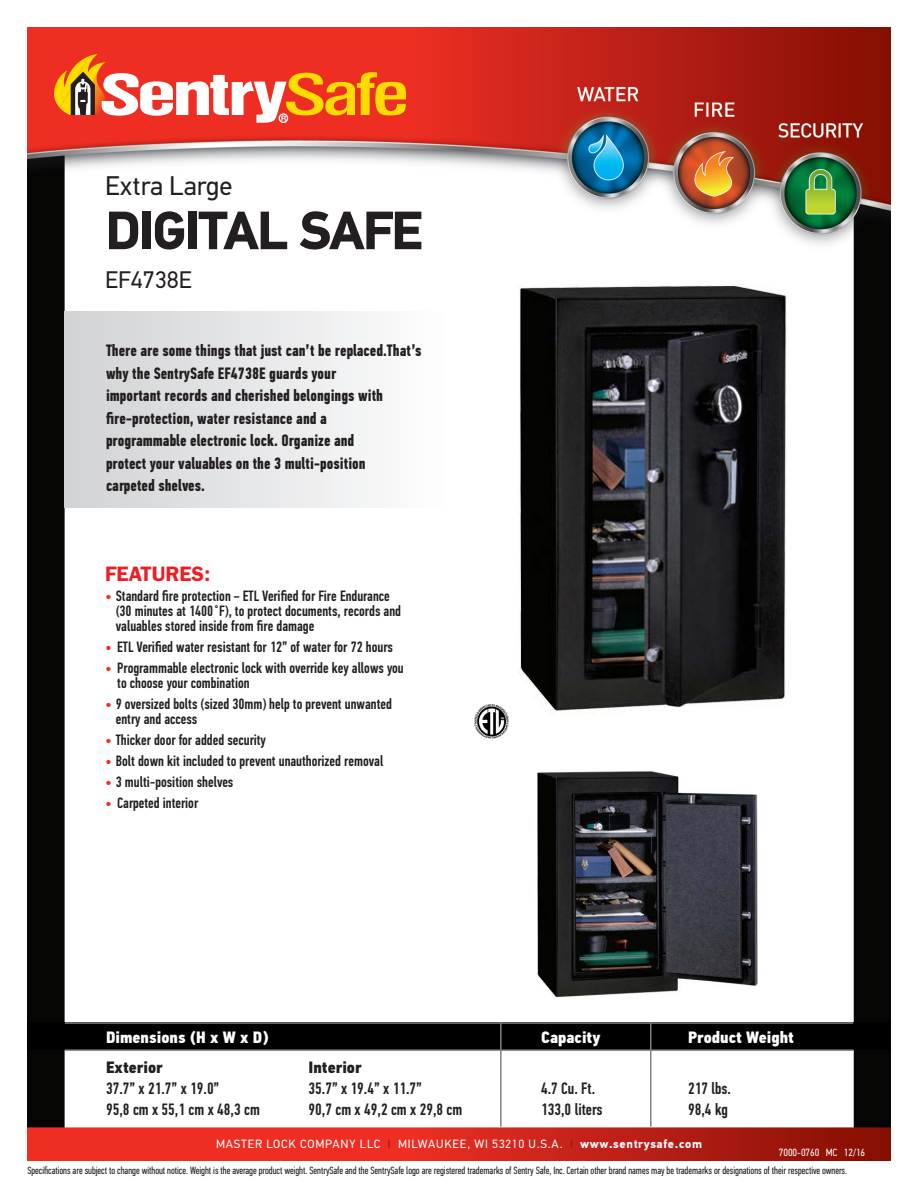
<style>
.page{position:relative;width:918px;height:1188px;background:#fff}
.page>*{position:absolute;margin:0;border:0;box-sizing:border-box;transform-origin:0 0}
.Safe_Name{font:700 54px "PFDIN Text Std";letter-spacing:-.04em;color:#231f20}
.SIZE__EXTRA_LARGE{font:27px "PFDIN Text Std";color:#231f20}
.Product_Number{font:24px "PFDIN Text Std";color:#231f20}
.Features{font:600 21px "Franklin Gothic";color:#ee1d23}
.Gray_Box_Blurb{font:700 16.5px/22.5px "PFDIN Text Comp Std";color:#231f20}
.Chart_Measurements{font:500 16.5px "PFDIN Text Comp Std";color:#231f20}
.Chart_Heading_White{font:900 16.5px "PFDIN Text Cond Std";color:#fff}
.Chart_Sub-Head_Exter{font:900 16.5px "PFDIN Text Cond Std";color:#231f20}
.t1{font:500 15px/15px "PFDIN Text Comp Std";color:#231f20}
.t2{font:12px "PFDIN Text Std";letter-spacing:.07em;color:#fff}
.t3{font:10.5px "PFDIN Text Comp Std";letter-spacing:-.005em;color:#231f20}
.t4{font:10.5px "PFDIN Text Cond Std";letter-spacing:-.005em;color:#fff}
.s1{color:#ee2e22}
.s2{color:#9c1418}
.s3{font-weight:700}
</style>
<div class="page">
<img style="left:27px;top:27px;width:864px;height:1134px">
<svg style="left:54px;top:54px;width:352px;height:69px"></svg>
<div style="left:65px;top:311px;width:383px;height:197px;background:linear-gradient(to right,#d0d2d4,#fefefe)"></div>
<div style="left:27px;top:1022px;width:864px;height:27px;background:#000"></div>
<hr style="left:65px;top:1049px;width:788px;height:2px;background:#808285">
<hr style="left:500px;top:1022px;width:2px;height:105px;background:#808285">
<hr style="left:650px;top:1022px;width:2px;height:105px;background:#808285">
<hr style="left:65px;top:1022px;width:788px;height:2px;background:#808285">
<img style="left:474px;top:704px;width:35px;height:35px">
<img style="left:511px;top:270px;width:297px;height:459px">
<img style="left:524px;top:762px;width:246px;height:240px">
<p class="SIZE__EXTRA_LARGE" style="left:105px;top:170px;width:129px">Extra Large</p>
<p class="Safe_Name" style="left:105px;top:198px;width:319px">DIGITAL SAFE</p>
<p class="Product_Number" style="left:105px;top:265px;width:88px">EF4738E</p>
<p class="Gray_Box_Blurb" style="left:106px;top:339px;width:317px">There are some things that just can’t be replaced.That’s why the SentrySafe EF4738E guards your<br>important records and cherished belongings with fire-protection, water resistance and a<br>programmable electronic lock. Organize and<br>protect your valuables on the 3 multi-position<br>carpeted shelves.</p>
<p class="Features" style="left:105px;top:561px;width:107px">FEATURES:</p>
<p class="t1" style="left:116px;top:589px;width:287px;text-indent:-10px"><span class="s1">•</span> Standard fire protection – ETL Verified for Fire Endurance (30 minutes at 1400˚F), to protect documents, records and valuables stored inside from fire damage</p>
<p class="t1" style="left:105px;top:640px;width:289px"><span class="s1">•</span> ETL Verified water resistant for 12” of water for 72 hours</p>
<p class="t1" style="left:117px;top:661px;width:288px;text-indent:-12px"><span class="s1">•</span> Programmable electronic lock with override key allows you to choose your combination</p>
<p class="t1" style="left:116px;top:697px;width:278px;text-indent:-10px"><span class="s1">•</span> 9 oversized bolts (sized 30mm) help to prevent unwanted entry and access</p>
<p class="t1" style="left:105px;top:733px;width:162px"><span class="s1">•</span> Thicker door for added security</p>
<p class="t1" style="left:105px;top:754px;width:280px"><span class="s1">•</span> Bolt down kit included to prevent unauthorized removal</p>
<p class="t1" style="left:105px;top:775px;width:130px"><span class="s1">•</span> 3 multi-position shelves</p>
<p class="t1" style="left:105px;top:796px;width:95px"><span class="s1">•</span> Carpeted interior</p>
<p class="Chart_Heading_White" style="left:106px;top:1027px;width:164px">Dimensions (H x W x D)</p>
<p class="Chart_Heading_White" style="left:541px;top:1027px;width:61px">Capacity</p>
<p class="Chart_Heading_White" style="left:688px;top:1027px;width:108px">Product Weight</p>
<p class="Chart_Sub-Head_Exter" style="left:106px;top:1057px;width:58px">Exterior</p>
<p class="Chart_Sub-Head_Exter" style="left:309px;top:1057px;width:55px">Interior</p>
<p class="Chart_Measurements" style="left:106px;top:1079px;width:115px">37.7” x 21.7” x 19.0”</p>
<p class="Chart_Measurements" style="left:309px;top:1079px;width:115px">35.7” x 19.4” x 11.7”</p>
<p class="Chart_Measurements" style="left:541px;top:1079px;width:56px">4.7 Cu. Ft.</p>
<p class="Chart_Measurements" style="left:688px;top:1079px;width:44px">217 lbs.</p>
<p class="Chart_Measurements" style="left:106px;top:1100px;width:155px">95,8 cm x 55,1 cm x 48,3 cm</p>
<p class="Chart_Measurements" style="left:309px;top:1100px;width:155px">90,7 cm x 49,2 cm x 29,8 cm</p>
<p class="Chart_Measurements" style="left:541px;top:1100px;width:63px">133,0 liters</p>
<p class="Chart_Measurements" style="left:688px;top:1100px;width:42px">98,4 kg</p>
<p class="t2" style="left:216px;top:1136px;width:488px">MASTER LOCK COMPANY LLC <span class="s2">I</span> MILWAUKEE, WI 53210 U.S.A. <span class="s2">I</span> <span class="s3">www.sentrysafe.com</span></p>
<p class="t4" style="left:779px;top:1147px;width:88px">7000-0760 MC 12/16</p>
<p class="t3" style="left:27px;top:1165px;width:821px">Specifications are subject to change without notice. Weight is the average product weight. SentrySafe and the SentrySafe logo are registered trademarks of Sentry Safe, Inc. Certain other brand names may be trademarks or designations of their respective owners.</p>
</div>
